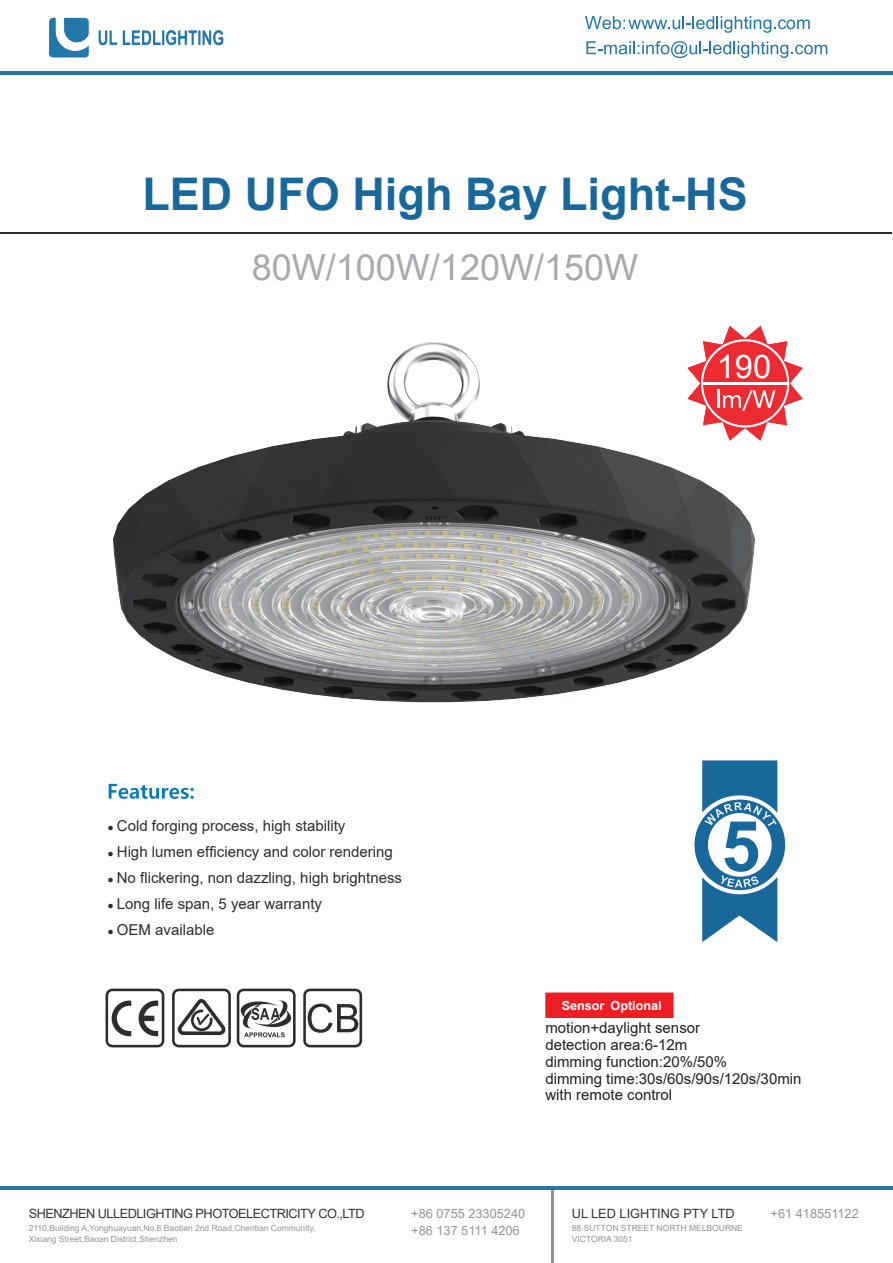
<style>
.page{position:relative;width:893px;height:1263px;background:#fff}
.page>*{position:absolute;margin:0;border:0;box-sizing:border-box;transform-origin:0 0}
.t1{font:700 70.05px "Arial";color:#19689b}
.t2{font:700 45px "Arial";color:#19689b}
.t3{font:36px "Arial";color:#a8a9ad}
.t4{font:32.55px "Arial";color:#fff}
.t5{font:15px "Arial";color:#2c2d2d}
.t6{font:15px/16.8px "Arial";color:#231f20}
.t7{font:12.75px "Arial";letter-spacing:-.04em;color:#333334}
.t8{font:12.75px "Arial";color:#939498}
.t9{font:12.75px "Arial";color:#333334}
.t10{font:700 12.6px "Arial";color:#fff}
.t11{font:8.55px/10.2px "Arial";color:#939498}
.s1{font-size:10.5px}
</style>
<div class="page">
<svg style="left:237px;top:989px;width:58px;height:58px"></svg>
<svg style="left:303px;top:989px;width:59px;height:58px"></svg>
<svg style="left:172px;top:989px;width:59px;height:58px"></svg>
<svg style="left:105px;top:989px;width:59px;height:58px"></svg>
<hr style="left:0;top:232px;width:891px;height:2px;background:#2c2d2d">
<svg style="left:694px;top:760px;width:91px;height:182px"></svg>
<svg style="left:775px;top:341px;width:27px;height:85px"></svg>
<img style="left:775px;top:382px;width:13px;height:2px">
<div style="left:545px;top:993px;width:128px;height:25px;background:#ee1d23"></div>
<img style="left:108px;top:326px;width:667px;height:514px">
<svg style="left:109px;top:784px;width:85px;height:15px"></svg>
<hr style="left:0;top:71px;width:892px;height:4px;background:#2477a9">
<svg style="left:585px;top:16px;width:224px;height:17px"></svg>
<hr style="left:551px;top:1190px;width:2px;height:73px;background:#929397">
<hr style="left:0;top:1187px;width:892px;height:3px;background:#2477a9">
<svg style="left:49px;top:17px;width:40px;height:40px"></svg>
<svg style="left:98px;top:30px;width:19px;height:15px"></svg>
<svg style="left:123px;top:30px;width:101px;height:16px"></svg>
<svg style="left:586px;top:41px;width:241px;height:17px"></svg>
<h2 class="t2" style="left:142px;top:163px;width:607px">LED UFO High Bay Light-HS</h2>
<h3 class="t3" style="left:252px;top:243px;width:388px">80W/100W/120W/150W</h3>
<h3 class="t4" style="left:716px;top:344px;width:56px">190</h3>
<p class="t5" style="left:108px;top:816px;width:239px"><span class="s1">●</span> Cold forging process, high stability</p>
<p class="t5" style="left:108px;top:842px;width:287px"><span class="s1">●</span> High lumen efficiency and color rendering</p>
<p class="t5" style="left:107px;top:868px;width:296px"><span class="s1">●</span> No flickering, non dazzling, high brightness</p>
<p class="t5" style="left:107px;top:894px;width:216px"><span class="s1">●</span> Long life span, 5 year warranty</p>
<p class="t5" style="left:107px;top:920px;width:108px"><span class="s1">●</span> OEM available</p>
<h1 class="t1" style="left:721px;top:797px;width:40px">5</h1>
<p class="t7" style="left:29px;top:1205px;width:337px">SHENZHEN ULLEDLIGHTING PHOTOELECTRICITY CO.,LTD</p>
<p class="t11" style="left:29px;top:1223px;width:288px">2110,Building A,Yonghuayuan,No.6 Baotian 2nd Road,Chentian Community,<br>Xixiang Street,Baoan District,Shenzhen</p>
<p class="t10" style="left:561px;top:997px;width:101px">Sensor Optional</p>
<p class="t6" style="left:545px;top:1020px;width:257px">motion+daylight sensor<br>detection area:6-12m<br>dimming function:20%/50%<br>dimming time:30s/60s/90s/120s/30min with remote control</p>
<p class="t8" style="left:411px;top:1205px;width:115px">+86 0755 23305240</p>
<p class="t9" style="left:572px;top:1205px;width:164px">UL LED LIGHTING PTY LTD</p>
<p class="t8" style="left:411px;top:1222px;width:110px">+86 137 5111 4206</p>
<p class="t11" style="left:572px;top:1223px;width:173px">88 SUTTON STREET NORTH MELBOURNE<br>VICTORIA 3051</p>
<p class="t8" style="left:770px;top:1205px;width:90px">+61 418551122</p>
</div>
